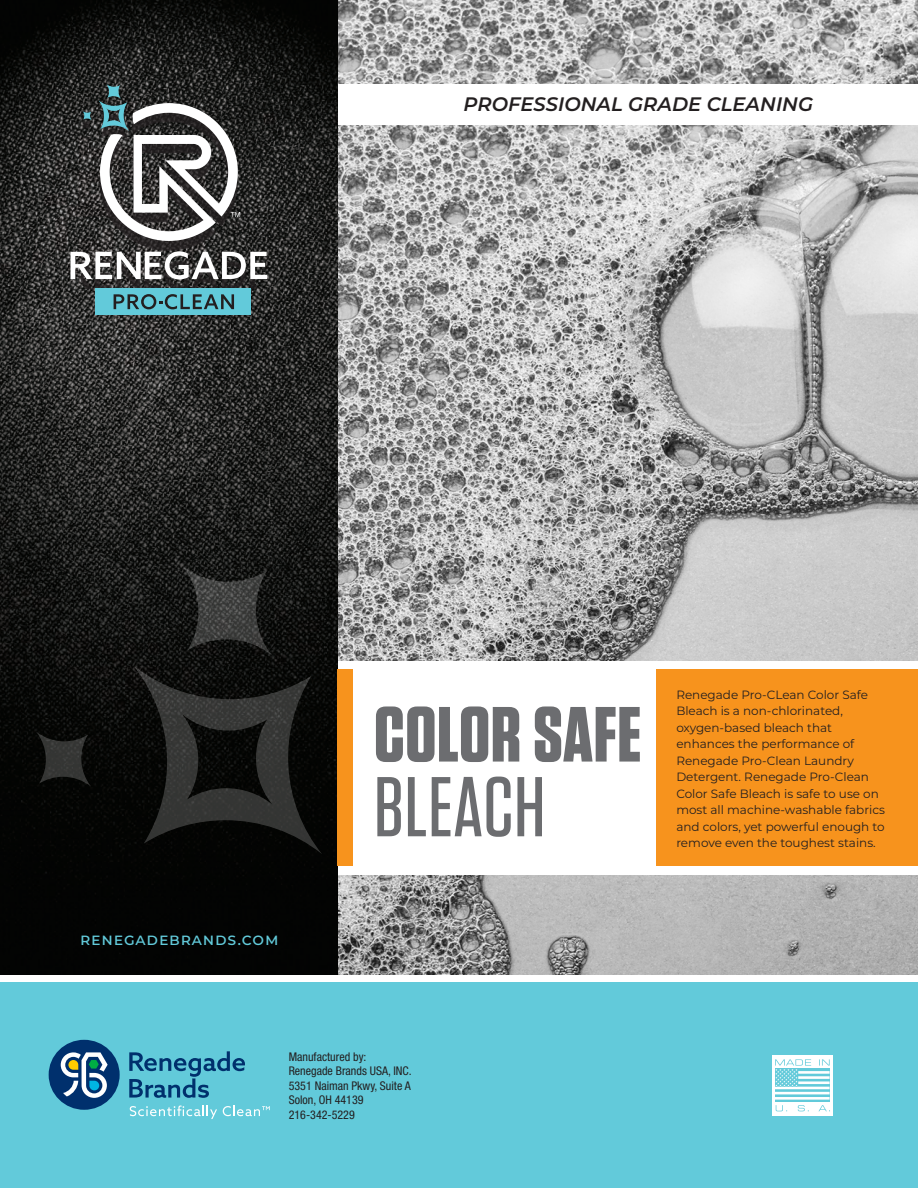
<style>
.page{position:relative;width:918px;height:1188px;background:#fff}
.page>*{position:absolute;margin:0;border:0;box-sizing:border-box;transform-origin:0 0}
.t1{font:500 84.6px "Tungsten";letter-spacing:.01em;color:#6c6d70}
.t2{font:700 78px "Tungsten";letter-spacing:.01em;color:#6c6d70}
.t3{font:italic 600 19.5px "Montserrat";color:#231f20}
.t4{font:500 16.5px "Montserrat";letter-spacing:.05em;color:#62cada}
.t5{font:12px/16.5px "Montserrat";color:#231f20}
.t6{font:condensed 12px/14.4px "Helvetica Neue LT Std";color:#231f20}
</style>
<div class="page">
<img style="left:338px;top:0;width:580px;height:974px">
<div style="left:0;top:661px;width:918px;height:214px;background:#fff"></div>
<div style="left:52px;top:84px;width:866px;height:41px;background:#fff"></div>
<svg style="left:0;top:0;width:338px;height:974px"></svg>
<div style="left:338px;top:670px;width:15px;height:196px;background:#f7931d"></div>
<div style="left:657px;top:670px;width:261px;height:196px;background:#f7931d"></div>
<svg style="left:183px;top:566px;width:89px;height:90px"></svg>
<svg style="left:36px;top:732px;width:55px;height:55px"></svg>
<svg style="left:135px;top:666px;width:187px;height:188px"></svg>
<div style="left:0;top:983px;width:918px;height:205px;background:#62cada"></div>
<div style="left:81px;top:104px;width:176px;height:210px;background:#231f20;opacity:.75"></div>
<div style="left:95px;top:289px;width:156px;height:26px;background:#62cada"></div>
<svg style="left:114px;top:294px;width:120px;height:15px"></svg>
<svg style="left:83px;top:111px;width:9px;height:9px"></svg>
<svg style="left:70px;top:251px;width:197px;height:28px"></svg>
<svg style="left:99px;top:84px;width:141px;height:157px"></svg>
<div style="left:772px;top:1055px;width:61px;height:61px;background:#fff"></div>
<svg style="left:775px;top:1059px;width:55px;height:52px"></svg>
<svg style="left:130px;top:1106px;width:87px;height:13px"></svg>
<svg style="left:223px;top:1106px;width:47px;height:10px"></svg>
<div style="left:49px;top:1040px;width:71px;height:70px;background:#00306d;border-radius:50%"></div>
<svg style="left:61px;top:1052px;width:47px;height:46px"></svg>
<svg style="left:129px;top:1051px;width:116px;height:47px"></svg>
<p class="t3" style="left:463px;top:90px;width:351px">PROFESSIONAL GRADE CLEANING</p>
<p class="t4" style="left:80px;top:927px;width:200px">renegadebrands.com</p>
<p class="t2" style="left:374px;top:693px;width:269px">COLOR SAFE</p>
<p class="t1" style="left:374px;top:763px;width:173px">BLEACH</p>
<p class="t5" style="left:676px;top:686px;width:210px">Renegade Pro-CLean Color Safe<br>Bleach is a non-chlorinated, oxygen-based bleach that enhances the performance of<br>Renegade Pro-Clean Laundry<br>Detergent. Renegade Pro-Clean<br>Color Safe Bleach is safe to use on most all machine-washable fabrics and colors, yet powerful enough to remove even the toughest stains.</p>
<p class="t6" style="left:289px;top:1050px;width:79px">Manufactured by:</p>
<p class="t6" style="left:289px;top:1064px;width:124px">Renegade Brands USA, INC.<br>5351 Naiman Pkwy, Suite A</p>
<p class="t6" style="left:289px;top:1093px;width:76px">Solon, OH 44139</p>
<p class="t6" style="left:289px;top:1107px;width:68px">216-342-5229</p>
</div>
